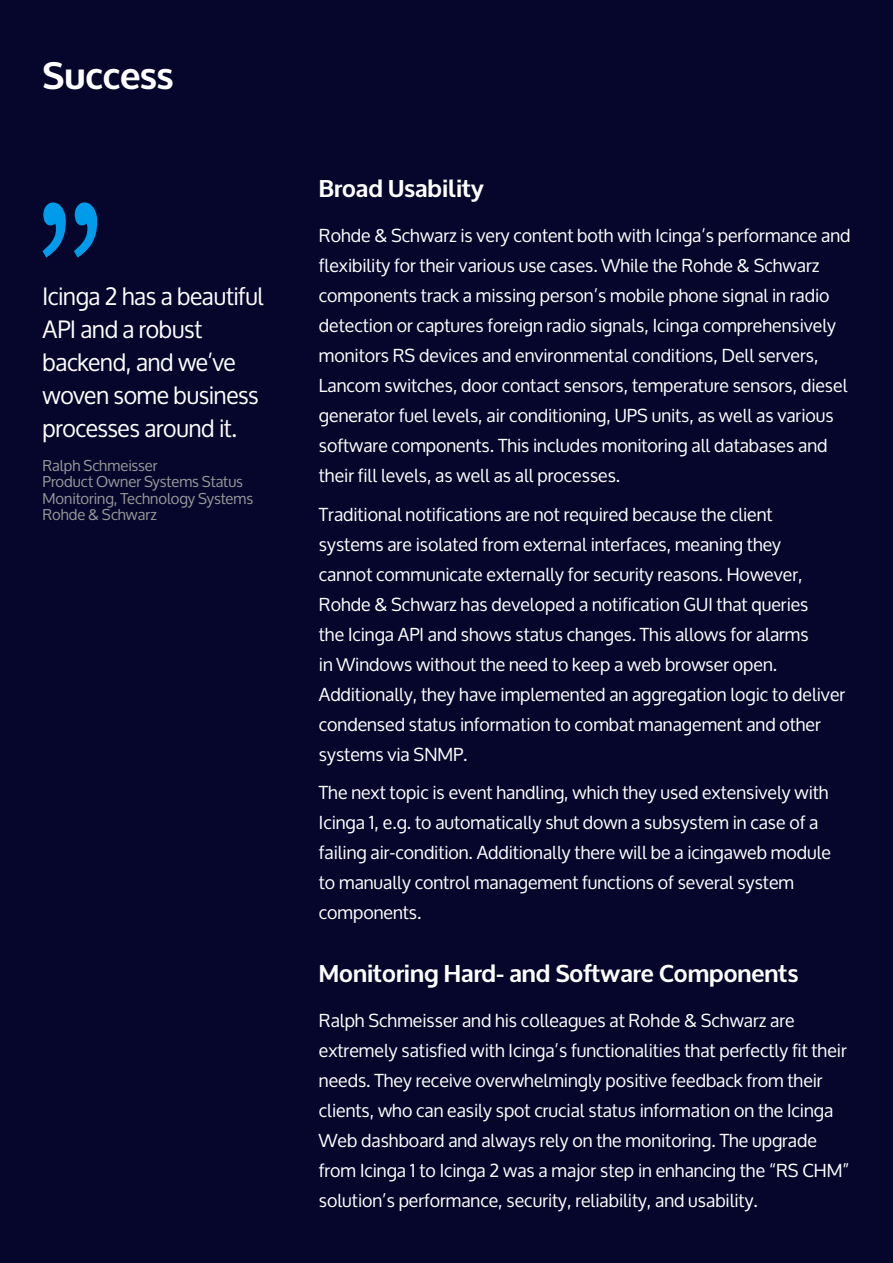
<style>
.page{position:relative;width:893px;height:1263px;background:#06062c}
.page>*{position:absolute;margin:0;border:0;box-sizing:border-box;transform-origin:0 0}
.t1{font:700 37.5px "Oxygen";color:#fff}
.t2{font:24px/33px "Oxygen";letter-spacing:-.015em;color:#fff}
.t3{font:700 24px "Oxygen";color:#fff}
.t4{font:18px/30px "Oxygen";color:#fff}
.t5{font:15px/16.5px "Oxygen";color:#999}
</style>
<div class="page">
<svg style="left:43px;top:202px;width:54px;height:56px"></svg>
<h1 class="t1" style="left:43px;top:52px;width:133px">Success</h1>
<h2 class="t2" style="left:43px;top:281px;width:223px">Icinga 2 has a beautiful<br>API and a robust backend, and we’ve woven some business processes around it.</h2>
<p class="t5" style="left:43px;top:457px;width:212px">Ralph Schmeisser<br>Product Owner Systems Status<br>Monitoring, Technology Systems<br>Rohde &amp; Schwarz</p>
<h2 class="t3" style="left:319px;top:174px;width:166px">Broad Usability</h2>
<p class="t4" style="left:319px;top:221px;width:533px">Rohde &amp; Schwarz is very content both with Icinga’s performance and flexibility for their various use cases. While the Rohde &amp; Schwarz components track a missing person’s mobile phone signal in radio detection or captures foreign radio signals, Icinga comprehensively monitors RS devices and environmental conditions, Dell servers, Lancom switches, door contact sensors, temperature sensors, diesel generator fuel levels, air conditioning, UPS units, as well as various software components. This includes monitoring all databases and their fill levels, as well as all processes.</p>
<p class="t4" style="left:319px;top:500px;width:528px">Traditional notifications are not required because the client<br>systems are isolated from external interfaces, meaning they<br>cannot communicate externally for security reasons. However, Rohde &amp; Schwarz has developed a notification GUI that queries<br>the Icinga API and shows status changes. This allows for alarms<br>in Windows without the need to keep a web browser open.<br>Additionally, they have implemented an aggregation logic to deliver condensed status information to combat management and other systems via SNMP.</p>
<p class="t4" style="left:319px;top:778px;width:514px">The next topic is event handling, which they used extensively with Icinga 1, e.g. to automatically shut down a subsystem in case of a failing air-condition. Additionally there will be a icingaweb module to manually control management functions of several system components.</p>
<h2 class="t3" style="left:319px;top:958px;width:481px">Monitoring Hard- and Software Components</h2>
<p class="t4" style="left:319px;top:1006px;width:532px">Ralph Schmeisser and his colleagues at Rohde &amp; Schwarz are extremely satisfied with Icinga’s functionalities that perfectly fit their needs. They receive overwhelmingly positive feedback from their clients, who can easily spot crucial status information on the Icinga Web dashboard and always rely on the monitoring. The upgrade from Icinga 1 to Icinga 2 was a major step in enhancing the “RS CHM” solution’s performance, security, reliability, and usability.</p>
</div>
